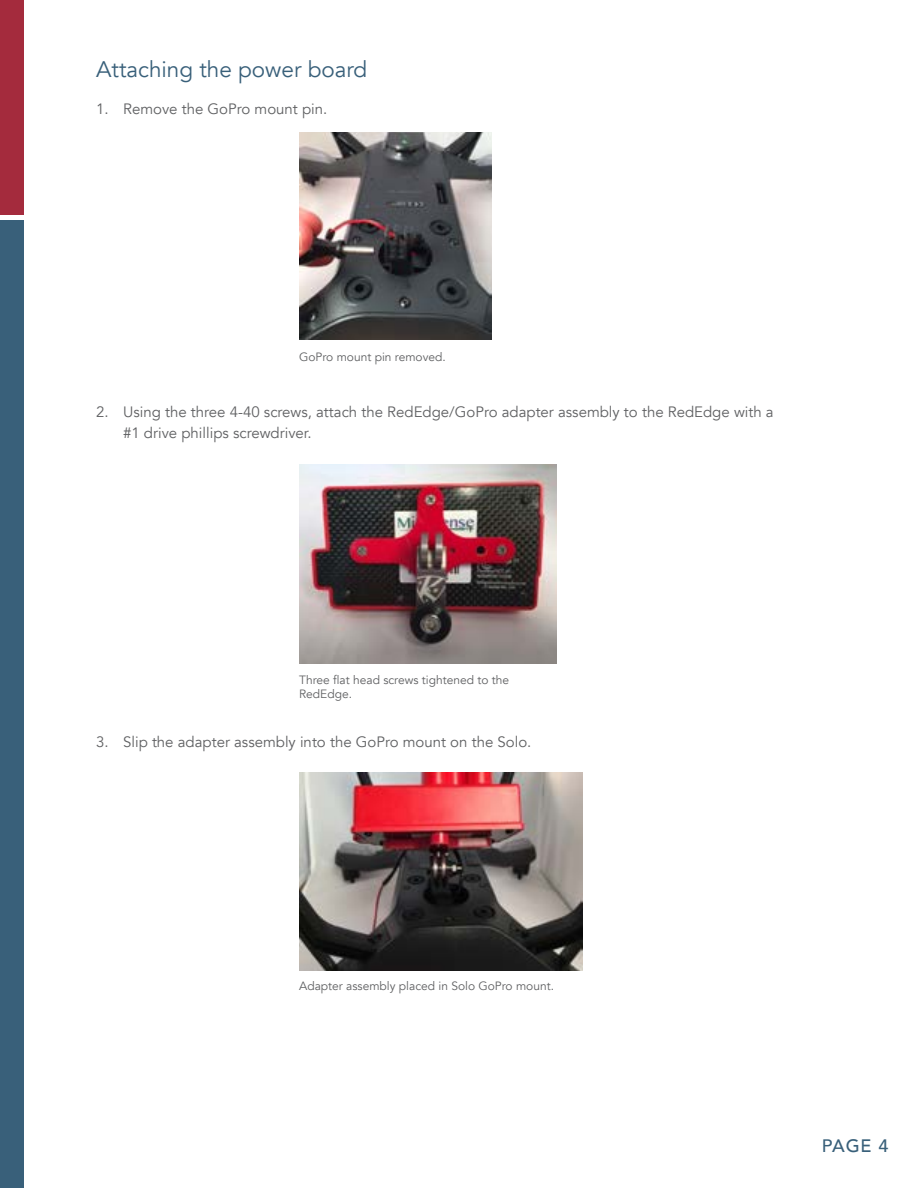
<style>
.page{position:relative;width:918px;height:1188px;background:#fff}
.page>*{position:absolute;margin:0;border:0;box-sizing:border-box;transform-origin:0 0}
.t1{font:22.5px "Avenir";color:#39607a}
.t2{font:500 18px "Avenir";color:#39607a}
.t3{font:15px/21px "Avenir";color:#5f6062}
.t4{font:12px/14.4px "Avenir";color:#5f6062}
</style>
<div class="page">
<div style="left:0;top:0;width:24px;height:215px;background:#a42b3d"></div>
<div style="left:0;top:220px;width:24px;height:968px;background:#39607a"></div>
<img style="left:299px;top:132px;width:192px;height:207px">
<img style="left:299px;top:464px;width:257px;height:199px">
<img style="left:299px;top:772px;width:284px;height:199px">
<h1 class="t1" style="left:96px;top:55px;width:273px">Attaching the power board</h1>
<p class="t3" style="left:96px;top:99px;width:233px">1. Remove the GoPro mount pin.</p>
<p class="t4" style="left:299px;top:350px;width:148px">GoPro mount pin removed.</p>
<p class="t3" style="left:123px;top:401px;width:652px;text-indent:-27px">2. Using the three 4-40 screws, attach the RedEdge/GoPro adapter assembly to the RedEdge with a #1 drive phillips screwdriver.</p>
<p class="t4" style="left:299px;top:673px;width:211px">Three flat head screws tightened to the<br>RedEdge.</p>
<p class="t3" style="left:96px;top:732px;width:437px">3. Slip the adapter assembly into the GoPro mount on the Solo.</p>
<p class="t4" style="left:299px;top:979px;width:256px">Adapter assembly placed in Solo GoPro mount.</p>
<p class="t2" style="left:822px;top:1130px;width:68px">PAGE 4</p>
</div>
